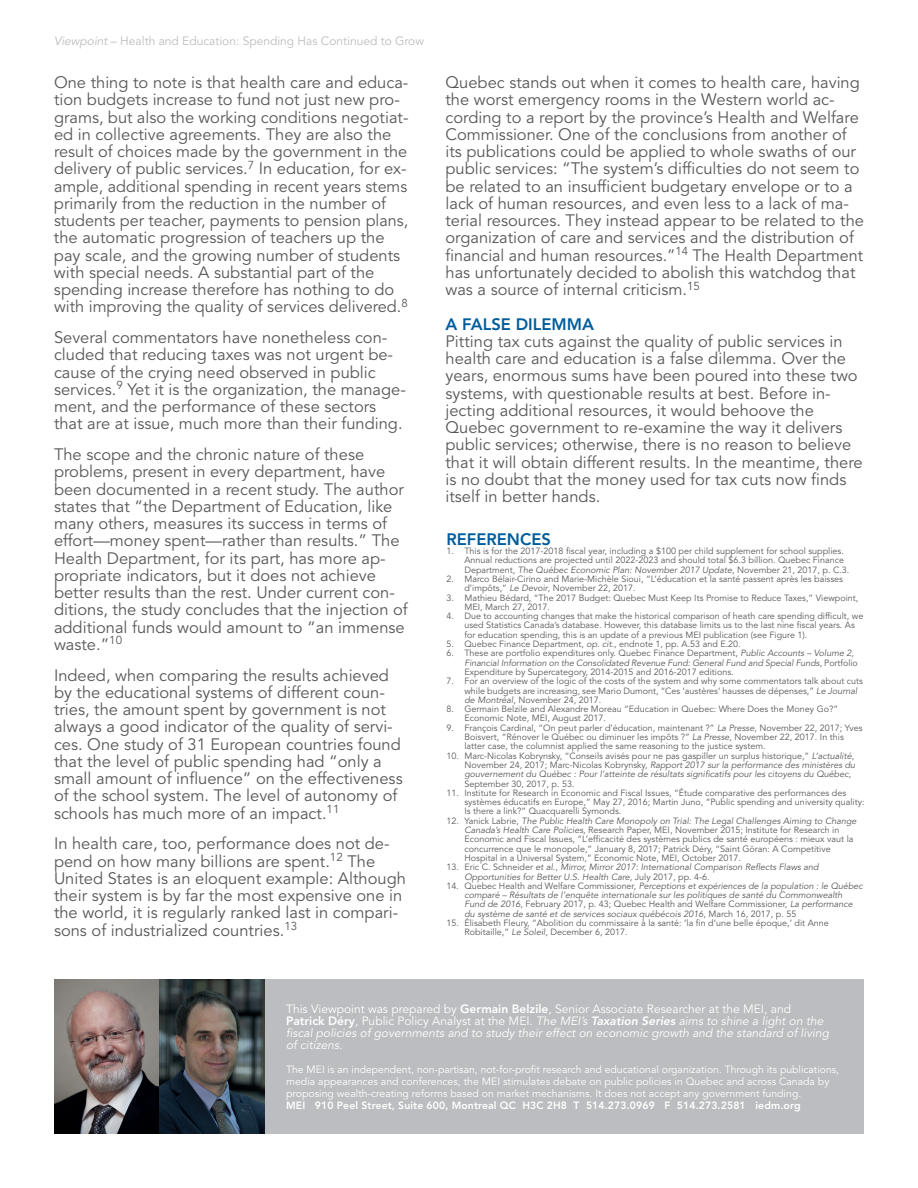
<style>
.page{position:relative;width:918px;height:1188px;background:#fff}
.page>*{position:absolute;margin:0;border:0;box-sizing:border-box;transform-origin:0 0}
.t1{font:16.5px/17.2px "Avenir LT Std";color:#57585a}
.t2{font:800 16.5px "Avenir LT Std";color:#005d9c}
.t3{font:italic 12px/12px "Avenir LT Std";color:#fff}
.t4{font:12px "Avenir LT Std";color:#bcbdc0}
.t5{font:10.5px/12px "Avenir LT Std";color:#fff}
.t6{font:800 10.5px "Avenir LT Std";letter-spacing:.01em;color:#fff}
.t7{font:9px/9.3px "Avenir LT Std";color:#57585a}
.t8{font:italic 9px/9.3px "Avenir LT Std";color:#57585a}
.s1{font-style:italic}
.s2{font-style:normal}
.s3{font-weight:800;font-style:normal}
.s4{font-weight:800}
</style>
<div class="page">
<div style="left:264px;top:980px;width:600px;height:154px;background:#bcbdc0"></div>
<img style="left:54px;top:980px;width:210px;height:154px">
<p class="t4" style="left:54px;top:34px;width:372px"><span class="s1">Viewpoint</span> – Health and Education: Spending Has Continued to Grow</p>
<p class="t1" style="left:54px;top:74px;width:356px">One thing to note is that health care and educa&shy;tion budgets increase to fund not just new pro&shy;grams, but also the working conditions negotiat&shy;ed in collective agreements. They are also the result of choices made by the government in the delivery of public services.<sup>7</sup> In education, for ex&shy;ample, additional spending in recent years stems primarily from the reduction in the number of students per teacher, payments to pension plans, the automatic progression of teachers up the pay scale, and the growing number of students with special needs. A substantial part of the spending increase therefore has nothing to do with improving the quality of services delivered.<sup>8</sup></p>
<p class="t1" style="left:54px;top:329px;width:353px">Several commentators have nonetheless con&shy;cluded that reducing taxes was not urgent be&shy;cause of the crying need observed in public services.<sup>9</sup> Yet it is the organization, the manage&shy;ment, and the performance of these sectors that are at issue, much more than their funding.</p>
<p class="t1" style="left:54px;top:446px;width:355px">The scope and the chronic nature of these problems, present in every department, have been documented in a recent study. The author states that “the Department of Education, like many others, measures its success in terms of effort—money spent—rather than results.” The Health Department, for its part, has more ap&shy;propriate indicators, but it does not achieve better results than the rest. Under current con&shy;ditions, the study concludes that the injection of additional funds would amount to “an immense waste.”<sup>10</sup></p>
<p class="t1" style="left:54px;top:667px;width:350px">Indeed, when comparing the results achieved by the educational systems of different coun&shy;tries, the amount spent by government is not always a good indicator of the quality of servi&shy;ces. One study of 31 European countries found that the level of public spending had “only a small amount of influence” on the effectiveness of the school system. The level of autonomy of schools has much more of an impact.<sup>11</sup></p>
<p class="t1" style="left:54px;top:836px;width:354px">In health care, too, performance does not de&shy;pend on how many billions are spent.<sup>12</sup> The United States is an eloquent example: Although their system is by far the most expensive one in the world, it is regularly ranked last in compari&shy;sons of industrialized countries.<sup>13</sup></p>
<p class="t1" style="left:446px;top:74px;width:420px">Quebec stands out when it comes to health care, having the worst emergency rooms in the Western world ac&shy;cording to a report by the province’s Health and Welfare Commissioner. One of the conclusions from another of its publications could be applied to whole swaths of our public services: “The system’s difficulties do not seem to be related to an insufficient budgetary envelope or to a lack of human resources, and even less to a lack of ma&shy;terial resources. They instead appear to be related to the organization of care and services and the distribution of financial and human resources.”<sup>14</sup> The Health Department has unfortunately decided to abolish this watchdog that was a source of internal criticism.<sup>15</sup></p>
<p class="t2" style="left:446px;top:314px;width:150px">A FALSE DILEMMA</p>
<p class="t1" style="left:446px;top:333px;width:419px">Pitting tax cuts against the quality of public services in health care and education is a false dilemma. Over the years, enormous sums have been poured into these two systems, with questionable results at best. Before in&shy;jecting additional resources, it would behoove the Quebec government to re-examine the way it delivers public services; otherwise, there is no reason to believe that it will obtain different results. In the meantime, there is no doubt that the money used for tax cuts now finds itself in better hands.</p>
<p class="t2" style="left:446px;top:529px;width:106px">REFERENCES</p>
<p class="t7" style="left:464px;top:547px;width:386px;text-indent:-18px">1. This is for the 2017-2018 fiscal year, including a $100 per child supplement for school supplies.<br>Annual reductions are projected until 2022-2023 and should total $6.3 billion. Quebec Finance<br>Department, <span class="s1">The Québec Economic Plan: November 2017 Update</span>, November 21, 2017, p. C.3.</p>
<p class="t7" style="left:464px;top:574px;width:380px;text-indent:-18px">2. Marco Bélair-Cirino and Marie-Michèle Sioui, “L’éducation et la santé passent après les baisses d’impôts,” <span class="s1">Le Devoir</span>, November 22, 2017.</p>
<p class="t7" style="left:464px;top:593px;width:396px;text-indent:-18px">3. Mathieu Bédard, “The 2017 Budget: Quebec Must Keep Its Promise to Reduce Taxes,” Viewpoint,<br>MEI, March 27, 2017.</p>
<p class="t7" style="left:464px;top:612px;width:401px;text-indent:-18px">4. Due to accounting changes that make the historical comparison of heath care spending difficult, we used Statistics Canada’s database. However, this database limits us to the last nine fiscal years. As for education spending, this is an update of a previous MEI publication (see Figure 1).</p>
<p class="t7" style="left:446px;top:640px;width:296px">5. Quebec Finance Department, <span class="s1">op. cit</span>., endnote 1, pp. A.53 and E.20.</p>
<p class="t7" style="left:464px;top:649px;width:395px;text-indent:-18px">6. These are portfolio expenditures only. Quebec Finance Department, <span class="s1">Public Accounts – Volume 2,<br>Financial Information on the Consolidated Revenue Fund: General Fund and Special Funds</span>, Portfolio<br>Expenditure by Supercategory, 2014-2015 and 2016-2017 editions.</p>
<p class="t7" style="left:464px;top:677px;width:400px;text-indent:-18px">7. For an overview of the logic of the costs of the system and why some commentators talk about cuts while budgets are increasing, see Mario Dumont, “Ces ‘austères’ hausses de dépenses,” <span class="s1">Le Journal de Montréal</span>, November 24, 2017.</p>
<p class="t7" style="left:464px;top:705px;width:375px;text-indent:-18px">8. Germain Belzile and Alexandre Moreau “Education in Quebec: Where Does the Money Go?”<br>Economic Note, MEI, August 2017.</p>
<p class="t7" style="left:464px;top:723px;width:400px;text-indent:-18px">9. François Cardinal, “On peut parler d’éducation, maintenant ?” <span class="s1">La Presse</span>, November 22, 2017; Yves<br>Boisvert, “Rénover le Québec ou diminuer les impôts ?” <span class="s1">La Presse</span>, November 22, 2017. In this latter case, the columnist applied the same reasoning to the justice system.</p>
<p class="t7" style="left:464px;top:751px;width:392px;text-indent:-18px">10. Marc-Nicolas Kobrynsky, “Conseils avisés pour ne pas gaspiller un surplus historique,” <span class="s1">L’actualité</span>, November 24, 2017; Marc-Nicolas Kobrynsky, <span class="s1">Rapport 2017 sur la performance des ministères du gouvernement du Québec : Pour l’atteinte de résultats significatifs pour les citoyens du Québec</span>, September 30, 2017, p. 53.</p>
<p class="t7" style="left:464px;top:788px;width:402px;text-indent:-18px">11. Institute for Research in Economic and Fiscal Issues, “Étude comparative des performances des systèmes éducatifs en Europe,” May 27, 2016; Martin Juno, “Public spending and university quality:<br>Is there a link?” Quacquarelli Symonds.</p>
<p class="t7" style="left:464px;top:816px;width:394px;text-indent:-18px">12. Yanick Labrie, <span class="s1">The Public Health Care Monopoly on Trial: The Legal Challenges Aiming to Change Canada’s Health Care Policies</span>, Research Paper, MEI, November 2015; Institute for Research in Economic and Fiscal Issues, “L’efficacité des systèmes publics de santé européens : mieux vaut la concurrence que le monopole,” January 8, 2017; Patrick Déry, “Saint Göran: A Competitive Hospital in a Universal System,” Economic Note, MEI, October 2017.</p>
<p class="t8" style="left:464px;top:863px;width:356px;text-indent:-18px"><span class="s2">13. Eric C. Schneider</span> et al<span class="s2">.,</span> Mirror, Mirror 2017: International Comparison Reflects Flaws and<br>Opportunities for Better U.S. Health Care<span class="s2">, July 2017, pp. 4-6.</span></p>
<p class="t8" style="left:464px;top:881px;width:400px;text-indent:-18px"><span class="s2">14. Quebec Health and Welfare Commissioner,</span> Perceptions et expériences de la population : le Québec comparé – Résultats de l’enquête internationale sur les politiques de santé du Commonwealth Fund de 2016<span class="s2">, February 2017, p. 43; Quebec Health and Welfare Commissioner,</span> La performance du système de santé et de services sociaux québécois 2016<span class="s2">, March 16, 2017, p. 55</span></p>
<p class="t7" style="left:464px;top:919px;width:366px;text-indent:-18px">15. Élisabeth Fleury, “Abolition du commissaire à la santé: ‘la fin d’une belle époque,’ dit Anne<br>Robitaille,” <span class="s1">Le Soleil</span>, December 6, 2017.</p>
<p class="t3" style="left:286px;top:1003px;width:544px"><span class="s2">This Viewpoint was prepared by</span> <span class="s3">Germain Belzile</span><span class="s2">, Senior Associate Researcher at the MEI, and </span><span class="s3">Patrick Déry</span><span class="s2">, Public Policy Analyst at the MEI.</span> The MEI’s <span class="s4">Taxation Series</span> aims to shine a light on the fiscal policies of governments and to study their effect on economic growth and the standard of living of citizens.</p>
<p class="t5" style="left:286px;top:1064px;width:554px">The MEI is an independent, non-partisan, not-for-profit research and educational organization. Through its publications, media appearances and conferences, the MEI stimulates debate on public policies in Quebec and across Canada by proposing wealth-creating reforms based on market mechanisms. It does not accept any government funding.</p>
<p class="t6" style="left:286px;top:1099px;width:516px">MEI 910 Peel Street, Suite 600, Montreal QC H3C 2H8 T 514.273.0969 F 514.273.2581 iedm.org</p>
</div>
